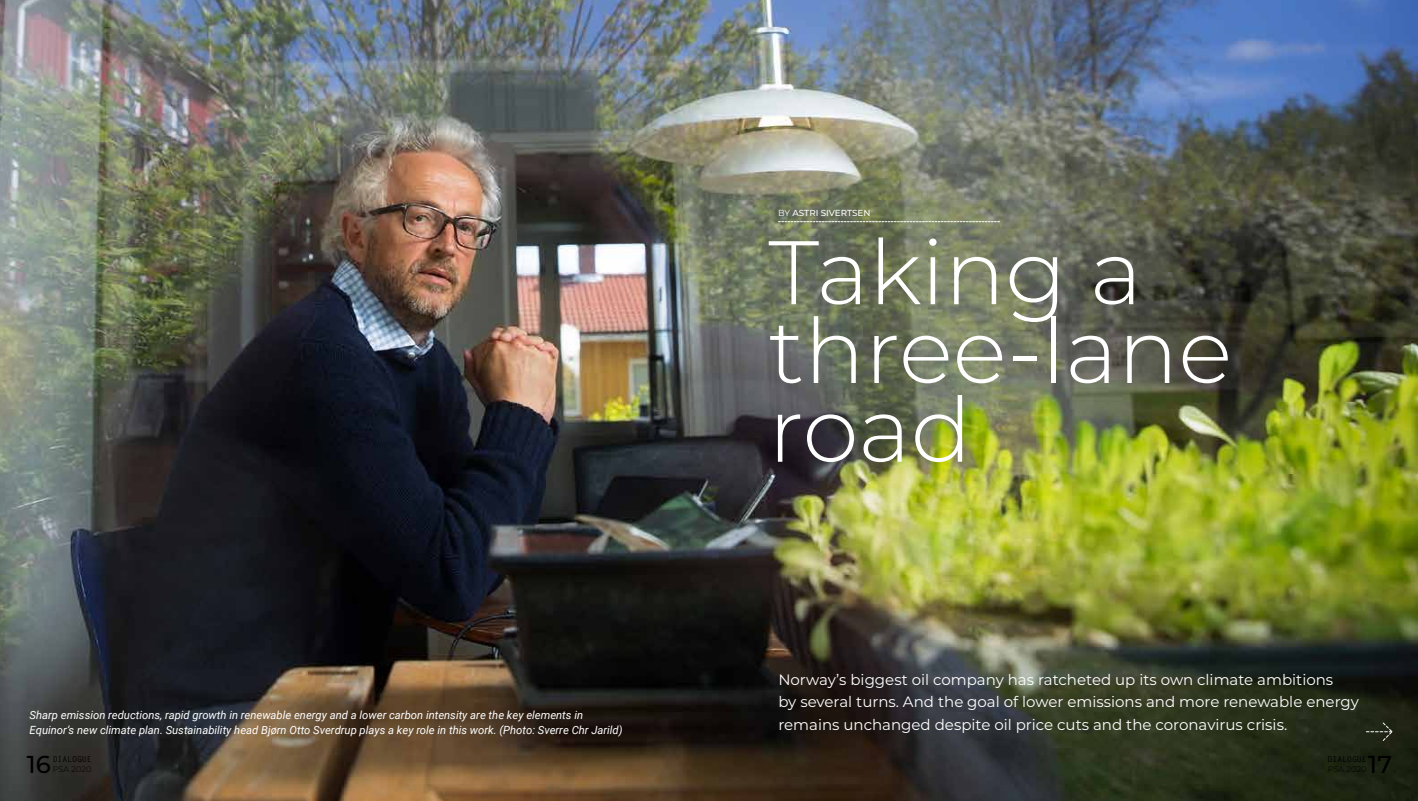
<style>
.page{position:relative;width:1418px;height:801px;background:#fff}
.page>*{position:absolute;margin:0;border:0;box-sizing:border-box;transform-origin:0 0}
.t1{font:300 90px/78.8px "Montserrat";color:#fff}
.t2{font:500 24.38px "Montserrat";color:#000}
.t3{font:15px/22.5px "Montserrat";color:#fff}
.t4{font:italic 11.25px/15px "Roboto";color:#fff}
.t5{font:500 8.75px "Montserrat";color:#fff}
.t6{font:700 8.12px "Letter Gothic Std";color:#000}
.t7{font:300 8.12px "Montserrat";letter-spacing:.01em;color:#000}
.s1{font-weight:400}
</style>
<div class="page">
<img style="left:0;top:0;width:1417px;height:801px">
<svg style="left:1366px;top:721px;width:26px;height:21px"></svg>
<svg style="left:778px;top:221px;width:221px;height:1px"></svg>
<p class="t4" style="left:30px;top:706px;width:594px">Sharp emission reductions, rapid growth in renewable energy and a lower carbon intensity are the key elements in<br>Equinor’s new climate plan. Sustainability head Bjørn Otto Sverdrup plays a key role in this work. (Photo: Sverre Chr Jarild)</p>
<h2 class="t2" style="left:27px;top:747px;width:26px">16</h2>
<p class="t6" style="left:53px;top:754px;width:41px">DIALOGUE</p>
<p class="t7" style="left:53px;top:763px;width:40px">PSA 2020</p>
<p class="t5" style="left:778px;top:207px;width:94px"><span class="s1">BY</span> ASTRI SIVERTSEN</p>
<h1 class="t1" style="left:768px;top:230px;width:465px">Taking a three-lane road</h1>
<h3 class="t3" style="left:778px;top:668px;width:582px">Norway’s biggest oil company has ratcheted up its own climate ambitions<br>by several turns. And the goal of lower emissions and more renewable energy remains unchanged despite oil price cuts and the coronavirus crisis.</h3>
<p class="t6" style="left:1327px;top:754px;width:41px">DIALOGUE</p>
<h2 class="t2" style="left:1368px;top:747px;width:25px">17</h2>
</div>
